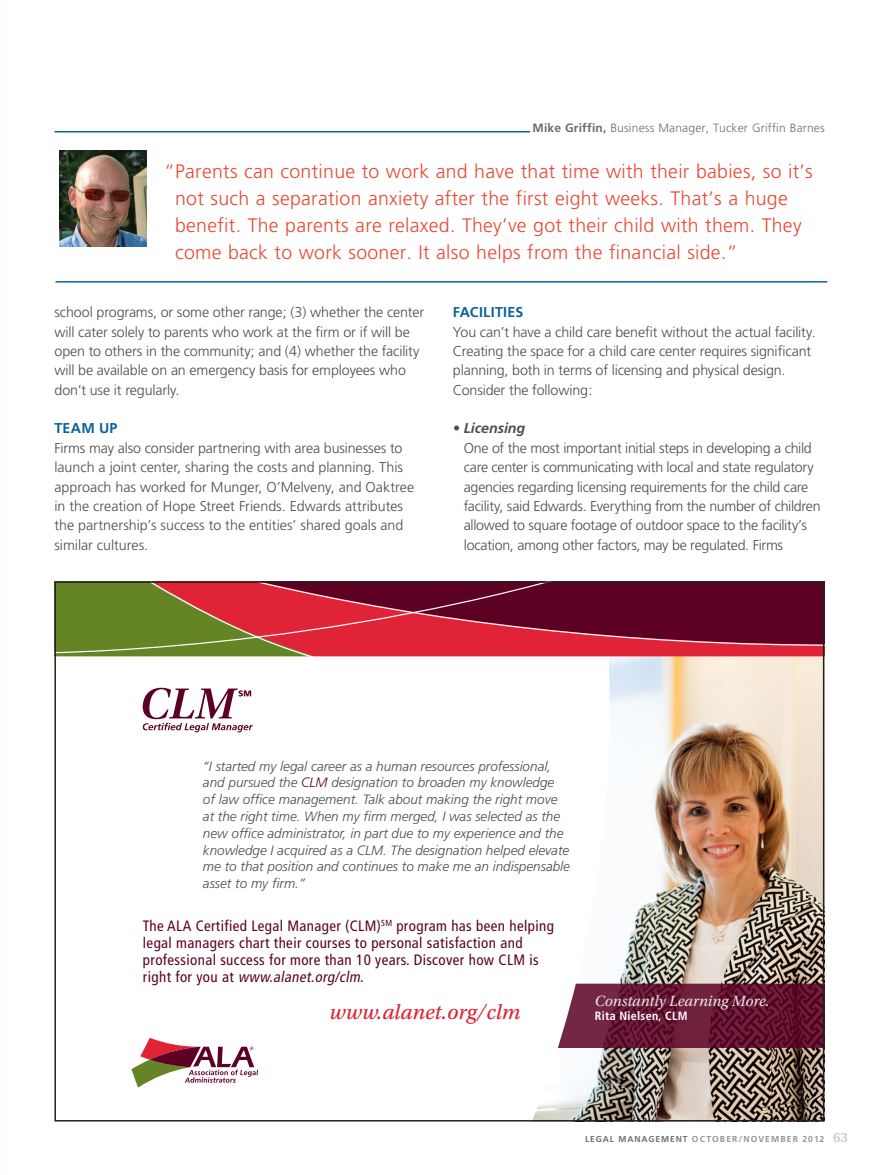
<style>
.page{position:relative;width:878px;height:1175px;background:#fff}
.page>*{position:absolute;margin:0;border:0;box-sizing:border-box;transform-origin:0 0}
.t1{font:21.6px "Utopia Std Capt It";color:#e02336}
.Body_Copy-Frutiger_9{font:300 19.5px/27px "Frutiger";letter-spacing:.015em;color:#e84a35}
.t2{font:italic 15.6px "Utopia Std";color:#e4e5e7}
.t3{font:condensed 15px/16.8px "Frutiger LT Std";letter-spacing:.025em;color:#5c0024}
.Body_Copy{font:300 14.25px/19.4px "Frutiger";letter-spacing:-.01em;color:#4b4c4d}
.Subheads{font:700 14.25px "Frutiger";letter-spacing:.02em;color:#0e6297}
.t4{font:italic 300 13.5px/16.8px "Frutiger LT Std";color:#4b4c4d}
.Body_Copy-Frutiger_9-2{font:300 12px "Frutiger";letter-spacing:.015em;color:#6c6d70}
.t5{font:700 condensed 12px "Frutiger LT Std";letter-spacing:.025em;color:#fff}
.t6{font:700 8.7px "Frutiger";letter-spacing:.125em;color:#939598}
.s1{font-weight:700}
.s2{font-weight:700;font-style:italic}
.s3{color:#5c0024}
.s4{font-style:italic}
.s5{font-size:8.55px;color:#717074}
.s6{font-family:"Utopia";font-weight:600;font-size:13.5px;color:#c9c9cb}
</style>
<div class="page">
<img style="left:60px;top:150px;width:87px;height:97px">
<hr style="left:54px;top:131px;width:476px;height:1px;background:#0e6297">
<hr style="left:56px;top:281px;width:771px;height:1px;background:#0e6297">
<img style="left:609px;top:660px;width:212px;height:458px">
<svg style="left:609px;top:983px;width:212px;height:65px;background:#641532"></svg>
<svg style="left:138px;top:703px;width:471px;height:415px"></svg>
<svg style="left:143px;top:687px;width:110px;height:45px"></svg>
<svg style="left:131px;top:1037px;width:127px;height:50px"></svg>
<svg style="left:57px;top:584px;width:764px;height:76px;background:#8f3349"></svg>
<svg style="left:57px;top:584px;width:568px;height:70px;background:#9a3b32"></svg>
<p class="Body_Copy-Frutiger_9-2" style="left:532px;top:121px;width:294px"><span class="s1">Mike Griffin,</span> Business Manager, Tucker Griffin Barnes</p>
<p class="Body_Copy-Frutiger_9" style="left:175px;top:158px;width:639px;text-indent:-11px">“Parents can continue to work and have that time with their babies, so it’s not such a separation anxiety after the first eight weeks. That’s a huge benefit. The parents are relaxed. They’ve got their child with them. They come back to work sooner. It also helps from the financial side.”</p>
<p class="Body_Copy" style="left:54px;top:303px;width:371px">school programs, or some other range; (3) whether the center will cater solely to parents who work at the firm or if will be open to others in the community; and (4) whether the facility will be available on an emergency basis for employees who don’t use it regularly.</p>
<p class="Subheads" style="left:54px;top:420px;width:65px">TEAM UP</p>
<p class="Body_Copy" style="left:54px;top:438px;width:361px">Firms may also consider partnering with area businesses to launch a joint center, sharing the costs and planning. This approach has worked for Munger, O’Melveny, and Oaktree in the creation of Hope Street Friends. Edwards attributes the partnership’s success to the entities’ shared goals and similar cultures.</p>
<p class="Subheads" style="left:453px;top:304px;width:72px">FACILITIES</p>
<p class="Body_Copy" style="left:453px;top:322px;width:364px">You can’t have a child care benefit without the actual facility.<br>Creating the space for a child care center requires significant planning, both in terms of licensing and physical design.<br>Consider the following:</p>
<p class="Body_Copy" style="left:463px;top:419px;width:358px;text-indent:-11px"><span class="s2">• Licensing<br></span>One of the most important initial steps in developing a child care center is communicating with local and state regulatory agencies regarding licensing requirements for the child care facility, said Edwards. Everything from the number of children allowed to square footage of outdoor space to the facility’s location, among other factors, may be regulated. Firms</p>
<p class="t4" style="left:203px;top:757px;width:368px">“I started my legal career as a human resources professional, and pursued the <span class="s3">CLM</span> designation to broaden my knowledge<br>of law office management. Talk about making the right move at the right time. When my firm merged, I was selected as the new office administrator, in part due to my experience and the knowledge I acquired as a CLM. The designation helped elevate me to that position and continues to make me an indispensable asset to my firm.”</p>
<p class="t3" style="left:143px;top:918px;width:412px">The ALA Certified Legal Manager (CLM)<sup>SM</sup> program has been helping legal managers chart their courses to personal satisfaction and professional success for more than 10 years. Discover how CLM is<br>r i g h t fo r yo u a t <span class="s4">www.alanet.org/clm</span>.</p>
<p class="t2" style="left:594px;top:992px;width:176px">Constantly Learning More.</p>
<p class="t1" style="left:329px;top:1000px;width:192px">www.alanet.org/clm</p>
<p class="t5" style="left:594px;top:1008px;width:94px">Rita Nielsen, CLM</p>
<p class="t6" style="left:585px;top:1134px;width:264px"><span class="s5">LEGAL MANAGEMENT</span> OCTOBER/NOVEMBER 2012 <span class="s6">63</span></p>
</div>
